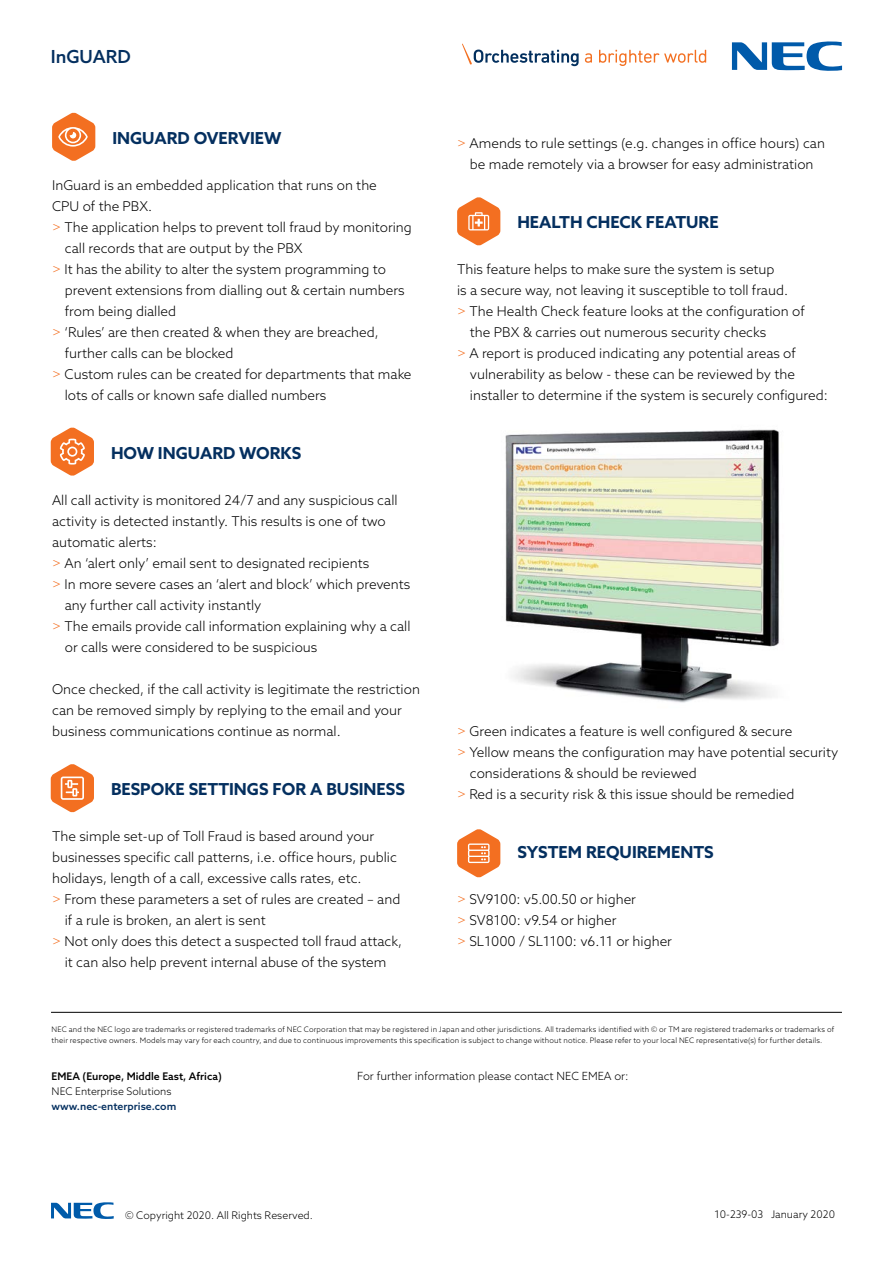
<style>
.page{position:relative;width:893px;height:1263px;background:#fff}
.page>*{position:absolute;margin:0;border:0;box-sizing:border-box;transform-origin:0 0}
.t1{font:500 18px "Azo Sans";color:#042f5f}
.t2{font:700 16.5px "Azo Sans";color:#042f5f}
.t3{font:300 13.5px/21px "Azo Sans";color:#000}
.t4{font:300 11.25px "Azo Sans";color:#000}
.t5{font:300 10.5px "Azo Sans";color:#000}
.t6{font:500 10.5px "Azo Sans";color:#000}
.t7{font:500 10.5px "Azo Sans";color:#042f5f}
.t8{font:300 7.5px/10.5px "Azo Sans";letter-spacing:.02em;color:#000}
.s1{color:#f36f21}
</style>
<div class="page">
<hr style="left:51px;top:1012px;width:791px;height:1px;background:#000">
<svg style="left:51px;top:1202px;width:63px;height:17px"></svg>
<svg style="left:585px;top:53px;width:7px;height:10px"></svg>
<svg style="left:599px;top:50px;width:107px;height:16px"></svg>
<svg style="left:462px;top:44px;width:117px;height:22px"></svg>
<svg style="left:732px;top:41px;width:110px;height:30px"></svg>
<img style="left:505px;top:429px;width:275px;height:274px">
<svg style="left:51px;top:427px;width:43px;height:49px"></svg>
<svg style="left:457px;top:829px;width:43px;height:48px"></svg>
<svg style="left:52px;top:113px;width:43px;height:48px"></svg>
<svg style="left:51px;top:764px;width:43px;height:48px"></svg>
<svg style="left:457px;top:197px;width:43px;height:49px"></svg>
<h1 class="t1" style="left:51px;top:45px;width:82px">InGUARD</h1>
<p class="t2" style="left:112px;top:127px;width:171px">INGUARD OVERVIEW</p>
<p class="t3" style="left:52px;top:175px;width:326px">InGuard is an embedded application that runs on the</p>
<p class="t3" style="left:52px;top:196px;width:102px">CPU of the PBX.</p>
<p class="t3" style="left:52px;top:217px;width:361px"><span class="s1">&gt;</span> The application helps to prevent toll fraud by monitoring</p>
<p class="t3" style="left:65px;top:238px;width:239px">call records that are output by the PBX</p>
<p class="t3" style="left:52px;top:259px;width:335px"><span class="s1">&gt;</span> It has the ability to alter the system programming to</p>
<p class="t3" style="left:65px;top:280px;width:341px">prevent extensions from dialling out &amp; certain numbers</p>
<p class="t3" style="left:65px;top:301px;width:113px">from being dialled</p>
<p class="t3" style="left:52px;top:322px;width:328px"><span class="s1">&gt;</span> ‘Rules’ are then created &amp; when they are breached,</p>
<p class="t3" style="left:65px;top:343px;width:170px">further calls can be blocked</p>
<p class="t3" style="left:52px;top:364px;width:361px"><span class="s1">&gt;</span> Custom rules can be created for departments that make</p>
<p class="t3" style="left:65px;top:385px;width:263px">lots of calls or known safe dialled numbers</p>
<p class="t2" style="left:111px;top:442px;width:192px">HOW INGUARD WORKS</p>
<p class="t3" style="left:52px;top:490px;width:347px">All call activity is monitored 24/7 and any suspicious call</p>
<p class="t3" style="left:52px;top:511px;width:335px">activity is detected instantly. This results is one of two</p>
<p class="t3" style="left:52px;top:532px;width:106px">automatic alerts:</p>
<p class="t3" style="left:52px;top:553px;width:319px"><span class="s1">&gt;</span> An ‘alert only’ email sent to designated recipients</p>
<p class="t3" style="left:52px;top:574px;width:360px"><span class="s1">&gt;</span> In more severe cases an ‘alert and block’ which prevents</p>
<p class="t3" style="left:65px;top:595px;width:198px">any further call activity instantly</p>
<p class="t3" style="left:52px;top:616px;width:360px"><span class="s1">&gt;</span> The emails provide call information explaining why a call</p>
<p class="t3" style="left:65px;top:637px;width:254px">or calls were considered to be suspicious</p>
<p class="t3" style="left:52px;top:679px;width:369px">Once checked, if the call activity is legitimate the restriction can be removed simply by replying to the email and your business communications continue as normal.</p>
<p class="t2" style="left:111px;top:778px;width:295px">BESPOKE SETTINGS FOR A BUSINESS</p>
<p class="t3" style="left:52px;top:826px;width:324px">The simple set-up of Toll Fraud is based around your</p>
<p class="t3" style="left:52px;top:847px;width:346px">businesses specific call patterns, i.e. office hours, public</p>
<p class="t3" style="left:52px;top:868px;width:311px">holidays, length of a call, excessive calls rates, etc.</p>
<p class="t3" style="left:52px;top:889px;width:350px"><span class="s1">&gt;</span> From these parameters a set of rules are created – and</p>
<p class="t3" style="left:65px;top:910px;width:202px">if a rule is broken, an alert is sent</p>
<p class="t3" style="left:52px;top:931px;width:352px"><span class="s1">&gt;</span> Not only does this detect a suspected toll fraud attack,</p>
<p class="t3" style="left:65px;top:952px;width:323px">it can also help prevent internal abuse of the system</p>
<p class="t3" style="left:457px;top:133px;width:369px;text-align:center"><span class="s1">&gt;</span> Amends to rule settings (e.g. changes in office hours) can be made remotely via a browser for easy administration</p>
<p class="t2" style="left:517px;top:211px;width:203px">HEALTH CHECK FEATURE</p>
<p class="t3" style="left:457px;top:259px;width:319px">This feature helps to make sure the system is setup</p>
<p class="t3" style="left:457px;top:280px;width:332px">is a secure way, not leaving it susceptible to toll fraud.</p>
<p class="t3" style="left:457px;top:301px;width:349px"><span class="s1">&gt;</span> The Health Check feature looks at the configuration of</p>
<p class="t3" style="left:470px;top:322px;width:298px">the PBX &amp; carries out numerous security checks</p>
<p class="t3" style="left:457px;top:343px;width:340px"><span class="s1">&gt;</span> A report is produced indicating any potential areas of</p>
<p class="t3" style="left:470px;top:364px;width:327px">vulnerability as below - these can be reviewed by the</p>
<p class="t3" style="left:470px;top:385px;width:359px">installer to determine if the system is securely configured:</p>
<p class="t3" style="left:457px;top:721px;width:337px"><span class="s1">&gt;</span> Green indicates a feature is well configured &amp; secure</p>
<p class="t3" style="left:457px;top:742px;width:383px"><span class="s1">&gt;</span> Yellow means the configuration may have potential security</p>
<p class="t3" style="left:470px;top:763px;width:229px">considerations &amp; should be reviewed</p>
<p class="t3" style="left:457px;top:784px;width:339px"><span class="s1">&gt;</span> Red is a security risk &amp; this issue should be remedied</p>
<p class="t2" style="left:517px;top:841px;width:198px">SYSTEM REQUIREMENTS</p>
<p class="t3" style="left:457px;top:889px;width:216px"><span class="s1">&gt;</span> SV9100: v5.00.50 or higher<br><span class="s1">&gt;</span> SV8100: v9.54 or higher<br><span class="s1">&gt;</span> SL1000 / SL1100: v6.11 or higher</p>
<p class="t8" style="left:52px;top:1024px;width:784px">NEC and the NEC logo are trademarks or registered trademarks of NEC Corporation that may be registered in Japan and other jurisdictions. All trademarks identified with © or TM are registered trademarks or trademarks of their respective owners. Models may vary for each country, and due to continuous improvements this specification is subject to change without notice. Please refer to your local NEC representative(s) for further details.</p>
<p class="t6" style="left:52px;top:1069px;width:172px">EMEA (Europe, Middle East, Africa)</p>
<p class="t4" style="left:357px;top:1069px;width:273px">For further information please contact NEC EMEA or:</p>
<p class="t5" style="left:52px;top:1084px;width:121px">NEC Enterprise Solutions</p>
<p class="t7" style="left:52px;top:1099px;width:126px">www.nec-enterprise.com</p>
<p class="t5" style="left:125px;top:1208px;width:189px">© Copyright 2020. All Rights Reserved.</p>
<p class="t5" style="left:715px;top:1208px;width:122px">10-239-03 January 2020</p>
</div>
